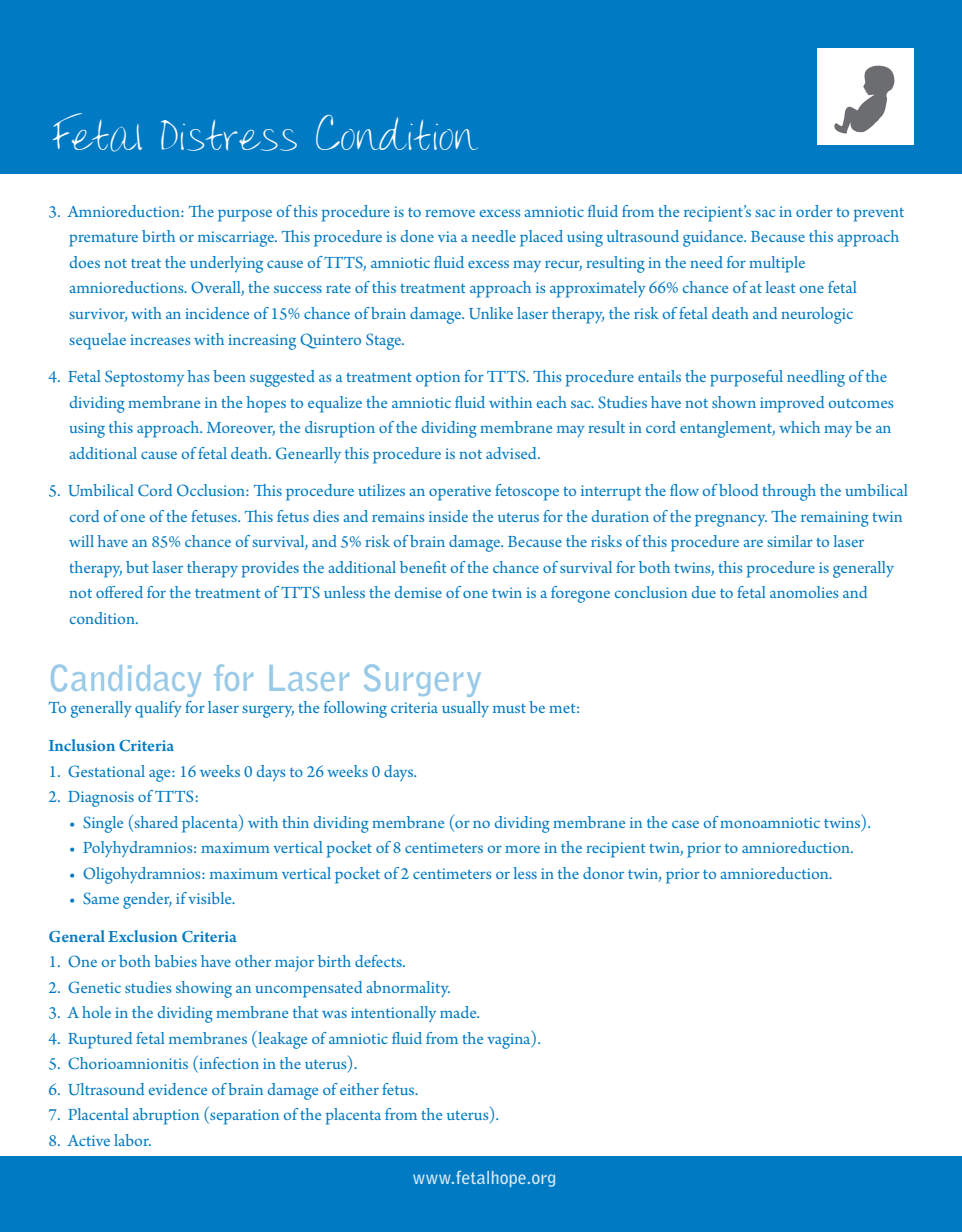
<style>
.page{position:relative;width:962px;height:1232px;background:#fff}
.page>*{position:absolute;margin:0;border:0;box-sizing:border-box;transform-origin:0 0}
.t1{font:48px "Donnys Hand";color:#fff}
.t2{font:700 36px "Bell Gothic Std";color:#99cae7}
.t3{font:18px "Arno Pro";color:#007ac3}
.t4{font:600 18px "Arno Pro";color:#007ac3}
.t5{font:700 18px "Bell Gothic Std";color:#dbecf7}
</style>
<div class="page">
<div style="left:0;top:0;width:961px;height:173px;background:#007ac3"></div>
<div style="left:817px;top:49px;width:96px;height:96px;background:#fff"></div>
<svg style="left:834px;top:65px;width:60px;height:68px"></svg>
<div style="left:0;top:1156px;width:961px;height:75px;background:#007ac3"></div>
<p class="t1" style="left:49px;top:104px;width:429px">Fetal Distress Condition</p>
<p class="t3" style="left:49px;top:201px;width:857px">3. Amnioreduction: The purpose of this procedure is to remove excess amniotic fluid from the recipient’s sac in order to prevent</p>
<p class="t3" style="left:69px;top:227px;width:831px">premature birth or miscarriage. This procedure is done via a needle placed using ultrasound guidance. Because this approach</p>
<p class="t3" style="left:69px;top:252px;width:738px">does not treat the underlying cause of TTTS, amniotic fluid excess may recur, resulting in the need for multiple</p>
<p class="t3" style="left:69px;top:278px;width:789px">amnioreductions. Overall, the success rate of this treatment approach is approximately 66% chance of at least one fetal</p>
<p class="t3" style="left:69px;top:303px;width:785px">survivor, with an incidence of 15% chance of brain damage. Unlike laser therapy, the risk of fetal death and neurologic</p>
<p class="t3" style="left:69px;top:329px;width:337px">sequelae increases with increasing Quintero Stage.</p>
<p class="t3" style="left:49px;top:366px;width:840px">4. Fetal Septostomy has been suggested as a treatment option for TTTS. This procedure entails the purposeful needling of the</p>
<p class="t3" style="left:69px;top:392px;width:826px">dividing membrane in the hopes to equalize the amniotic fluid within each sac. Studies have not shown improved outcomes</p>
<p class="t3" style="left:69px;top:417px;width:823px">using this approach. Moreover, the disruption of the dividing membrane may result in cord entanglement, which may be an</p>
<p class="t3" style="left:69px;top:443px;width:473px">additional cause of fetal death. Genearlly this procedure is not advised.</p>
<p class="t3" style="left:49px;top:480px;width:860px">5. Umbilical Cord Occlusion: This procedure utilizes an operative fetoscope to interrupt the flow of blood through the umbilical</p>
<p class="t3" style="left:69px;top:506px;width:835px">cord of one of the fetuses. This fetus dies and remains inside the uterus for the duration of the pregnancy. The remaining twin</p>
<p class="t3" style="left:69px;top:531px;width:796px">will have an 85% chance of survival, and 5% risk of brain damage. Because the risks of this procedure are similar to laser</p>
<p class="t3" style="left:69px;top:557px;width:825px">therapy, but laser therapy provides the additional benefit of the chance of survival for both twins, this procedure is generally</p>
<p class="t3" style="left:69px;top:582px;width:799px">not offered for the treatment of TTTS unless the demise of one twin is a foregone conclusion due to fetal anomolies and</p>
<p class="t3" style="left:69px;top:608px;width:71px">condition.</p>
<p class="t2" style="left:49px;top:656px;width:435px">Candidacy for Laser Surgery</p>
<p class="t3" style="left:49px;top:697px;width:533px">To generally qualify for laser surgery, the following criteria usually must be met:</p>
<p class="t4" style="left:49px;top:735px;width:127px">Inclusion Criteria</p>
<p class="t3" style="left:49px;top:760px;width:370px">1. Gestational age: 16 weeks 0 days to 26 weeks 0 days.</p>
<p class="t3" style="left:49px;top:786px;width:152px">2. Diagnosis of TTTS:</p>
<p class="t3" style="left:69px;top:811px;width:803px">• Single (shared placenta) with thin dividing membrane (or no dividing membrane in the case of monoamniotic twins).</p>
<p class="t3" style="left:69px;top:837px;width:786px">• Polyhydramnios: maximum vertical pocket of 8 centimeters or more in the recipient twin, prior to amnioreduction.</p>
<p class="t3" style="left:69px;top:862px;width:764px">• Oligohydramnios: maximum vertical pocket of 2 centimeters or less in the donor twin, prior to amnioreduction.</p>
<p class="t3" style="left:69px;top:888px;width:168px">• Same gender, if visible.</p>
<p class="t4" style="left:49px;top:925px;width:189px">General Exclusion Criteria</p>
<p class="t3" style="left:49px;top:951px;width:358px">1. One or both babies have other major birth defects.</p>
<p class="t3" style="left:49px;top:976px;width:403px">2. Genetic studies showing an uncompensated abnormality.</p>
<p class="t3" style="left:49px;top:1002px;width:433px">3. A hole in the dividing membrane that was intentionally made.</p>
<p class="t3" style="left:49px;top:1027px;width:494px">4. Ruptured fetal membranes (leakage of amniotic fluid from the vagina).</p>
<p class="t3" style="left:49px;top:1053px;width:310px">5. Chorioamnionitis (infection in the uterus).</p>
<p class="t3" style="left:49px;top:1078px;width:371px">6. Ultrasound evidence of brain damage of either fetus.</p>
<p class="t3" style="left:49px;top:1104px;width:452px">7. Placental abruption (separation of the placenta from the uterus).</p>
<p class="t3" style="left:49px;top:1129px;width:105px">8. Active labor.</p>
<p class="t5" style="left:412px;top:1165px;width:145px">www.fetalhope.org</p>
</div>
